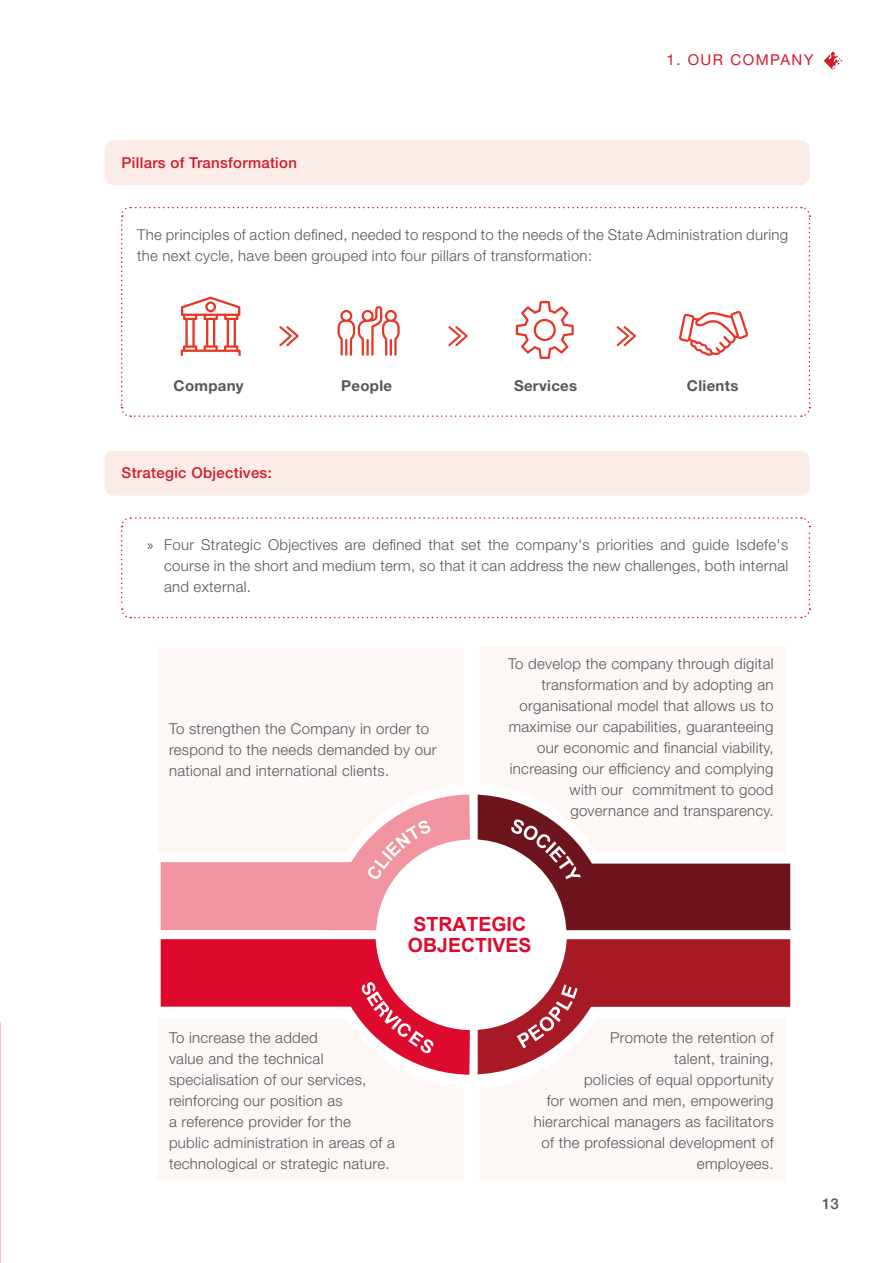
<style>
.page{position:relative;width:893px;height:1263px;background:#fff}
.page>*{position:absolute;margin:0;border:0;box-sizing:border-box;transform-origin:0 0}
.t1{font:700 19.5px/21px "Arial";color:#dd0a2d}
.t2{font:300 15px/21px "Helvetica Neue LT Std";letter-spacing:.02em;color:#56575e}
.t3{font:500 15px "Helvetica Neue LT Std";letter-spacing:.02em;color:#d11c2b}
.t4{font:700 15px "Helvetica Neue LT Std";letter-spacing:.02em;color:#56575e}
.t5{font:15px "Helvetica Neue LT Std";letter-spacing:.1em;color:#d11c2b}
.t6{font:500 15px "Helvetica Neue LT Std";color:#56575e}
.s1{font-family:"Myriad Pro";font-weight:400}
</style>
<div class="page">
<svg style="left:824px;top:51px;width:18px;height:19px"></svg>
<img style="left:0;top:1023px;width:1px;height:240px">
<div style="left:105px;top:451px;width:704px;height:44px;background:#fbece7;border-radius:9px"></div>
<svg style="left:121px;top:517px;width:690px;height:102px"></svg>
<div style="left:105px;top:140px;width:704px;height:45px;background:#fbece7;border-radius:9px"></div>
<svg style="left:121px;top:206px;width:690px;height:211px"></svg>
<svg style="left:161px;top:794px;width:629px;height:281px"></svg>
<p class="t3" style="left:122px;top:154px;width:177px">Pillars of Transformation</p>
<p class="t5" style="left:667px;top:50px;width:149px">1. OUR COMPANY</p>
<p class="t2" style="left:137px;top:223px;width:653px">The principles of action defined, needed to respond to the needs of the State Administration during the next cycle, have been grouped into four pillars of transformation:</p>
<p class="t4" style="left:174px;top:376px;width:72px">Company</p>
<p class="t4" style="left:341px;top:376px;width:52px">People</p>
<p class="t4" style="left:514px;top:376px;width:65px">Services</p>
<p class="t4" style="left:687px;top:376px;width:53px">Clients</p>
<p class="t3" style="left:122px;top:464px;width:152px">Strategic Objectives:</p>
<p class="t2" style="left:164px;top:534px;width:626px;text-align:justify;text-indent:-17px"><span class="s1">»</span> Four Strategic Objectives are defined that set the company's priorities and guide Isdefe's course in the short and medium term, so that it can address the new challenges, both internal and external.</p>
<p class="t2" style="left:169px;top:717px;width:269px">To strengthen the Company in order to respond to the needs demanded by our national and international clients.</p>
<p class="t2" style="left:508px;top:653px;width:267px;text-align:right">To develop the company through digital transformation and by adopting an organisational model that allows us to maximise our capabilities, guaranteeing our economic and financial viability, increasing our efficiency and complying with our commitment to good governance and transparency.</p>
<h1 class="t1" style="left:408px;top:914px;width:125px">STRATEGIC<br>OBJECTIVES</h1>
<p class="t2" style="left:169px;top:1027px;width:227px">To increase the added<br>value and the technical specialisation of our services, reinforcing our position as<br>a reference provider for the<br>public administration in areas of a technological or strategic nature.</p>
<p class="t2" style="left:534px;top:1027px;width:241px;text-align:right">Promote the retention of<br>talent, training,<br>policies of equal opportunity<br>for women and men, empowering hierarchical managers as facilitators of the professional development of employees.</p>
<p class="t6" style="left:822px;top:1194px;width:18px">13</p>
</div>
